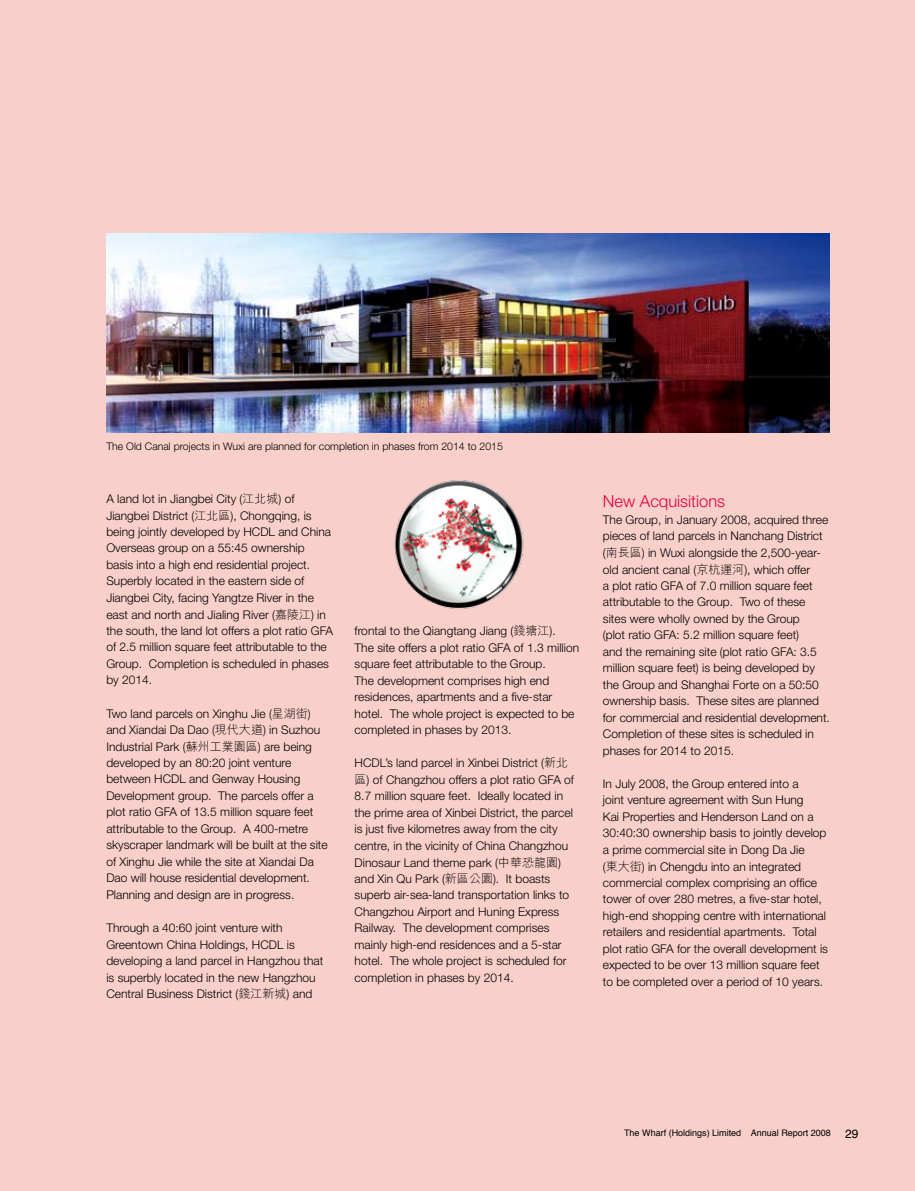
<style>
.page{position:relative;width:915px;height:1191px;background:#fff}
.page>*{position:absolute;margin:0;border:0;box-sizing:border-box;transform-origin:0 0}
.t1{font:300 16.5px "Helvetica Neue";color:#e5003e}
.t2{font:300 12px/16.5px "Helvetica Neue";color:#000}
.t3{font:300 10.5px "Helvetica Neue";color:#000}
.t4{font:9px "Helvetica";color:#000}
.s1{font-family:"M Hei HK"}
.s2{font-size:12px}
</style>
<div class="page">
<div style="left:0;top:0;width:914px;height:1191px;background:#f9d0c9"></div>
<img style="left:106px;top:234px;width:723px;height:198px">
<img style="left:394px;top:480px;width:130px;height:129px">
<p class="t3" style="left:106px;top:439px;width:398px">The Old Canal projects in Wuxi are planned for completion in phases from 2014 to 2015</p>
<p class="t2" style="left:106px;top:490px;width:228px">A land lot in Jiangbei City (<span class="s1">江北城</span>) of Jiangbei District (<span class="s1">江北區</span>), Chongqing, is being jointly developed by HCDL and China Overseas group on a 55:45 ownership basis into a high end residential project.<br>Superbly located in the eastern side of Jiangbei City, facing Yangtze River in the east and north and Jialing River (<span class="s1">嘉陵江</span>) in the south, the land lot offers a plot ratio GFA of 2.5 million square feet attributable to the Group. Completion is scheduled in phases by 2014.</p>
<p class="t2" style="left:106px;top:705px;width:223px">Two land parcels on Xinghu Jie (<span class="s1">星湖街</span>) and Xiandai Da Dao (<span class="s1">現代大道</span>) in Suzhou Industrial Park (<span class="s1">蘇州工業園區</span>) are being developed by an 80:20 joint venture between HCDL and Genway Housing Development group. The parcels offer a plot ratio GFA of 13.5 million square feet attributable to the Group. A 400-metre skyscraper landmark will be built at the site of Xinghu Jie while the site at Xiandai Da Dao will house residential development.<br>Planning and design are in progress.</p>
<p class="t2" style="left:106px;top:919px;width:218px">Through a 40:60 joint venture with Greentown China Holdings, HCDL is developing a land parcel in Hangzhou that is superbly located in the new Hangzhou Central Business District (<span class="s1">錢江新城</span>) and</p>
<p class="t2" style="left:354px;top:622px;width:226px">frontal to the Qiangtang Jiang (<span class="s1">錢塘江</span>).<br>The site offers a plot ratio GFA of 1.3 million square feet attributable to the Group.<br>The development comprises high end residences, apartments and a five-star hotel. The whole project is expected to be completed in phases by 2013.</p>
<p class="t2" style="left:354px;top:754px;width:221px">HCDL’s land parcel in Xinbei District (<span class="s1">新北區</span>) of Changzhou offers a plot ratio GFA of 8.7 million square feet. Ideally located in the prime area of Xinbei District, the parcel is just five kilometres away from the city centre, in the vicinity of China Changzhou Dinosaur Land theme park (<span class="s1">中華恐龍園</span>) and Xin Qu Park (<span class="s1">新區公園</span>). It boasts superb air-sea-land transportation links to Changzhou Airport and Huning Express Railway. The development comprises mainly high-end residences and a 5-star hotel. The whole project is scheduled for completion in phases by 2014.</p>
<h1 class="t1" style="left:602px;top:491px;width:124px">New Acquisitions</h1>
<p class="t2" style="left:602px;top:511px;width:228px">The Group, in January 2008, acquired three pieces of land parcels in Nanchang District<br>(<span class="s1">南長區</span>) in Wuxi alongside the 2,500-year&shy;old ancient canal (<span class="s1">京杭運河</span>), which offer<br>a plot ratio GFA of 7.0 million square feet attributable to the Group. Two of these sites were wholly owned by the Group<br>(plot ratio GFA: 5.2 million square feet)<br>and the remaining site (plot ratio GFA: 3.5 million square feet) is being developed by the Group and Shanghai Forte on a 50:50 ownership basis. These sites are planned for commercial and residential development.<br>Completion of these sites is scheduled in phases for 2014 to 2015.</p>
<p class="t2" style="left:602px;top:775px;width:226px">In July 2008, the Group entered into a<br>joint venture agreement with Sun Hung<br>Kai Properties and Henderson Land on a 30:40:30 ownership basis to jointly develop a prime commercial site in Dong Da Jie<br>(<span class="s1">東大街</span>) in Chengdu into an integrated commercial complex comprising an office tower of over 280 metres, a five-star hotel, high-end shopping centre with international retailers and residential apartments. Total plot ratio GFA for the overall development is expected to be over 13 million square feet to be completed over a period of 10 years.</p>
<p class="t4" style="left:624px;top:1125px;width:236px">The Wharf (Holdings) Limited Annual Report 2008 <span class="s2">29</span></p>
</div>
